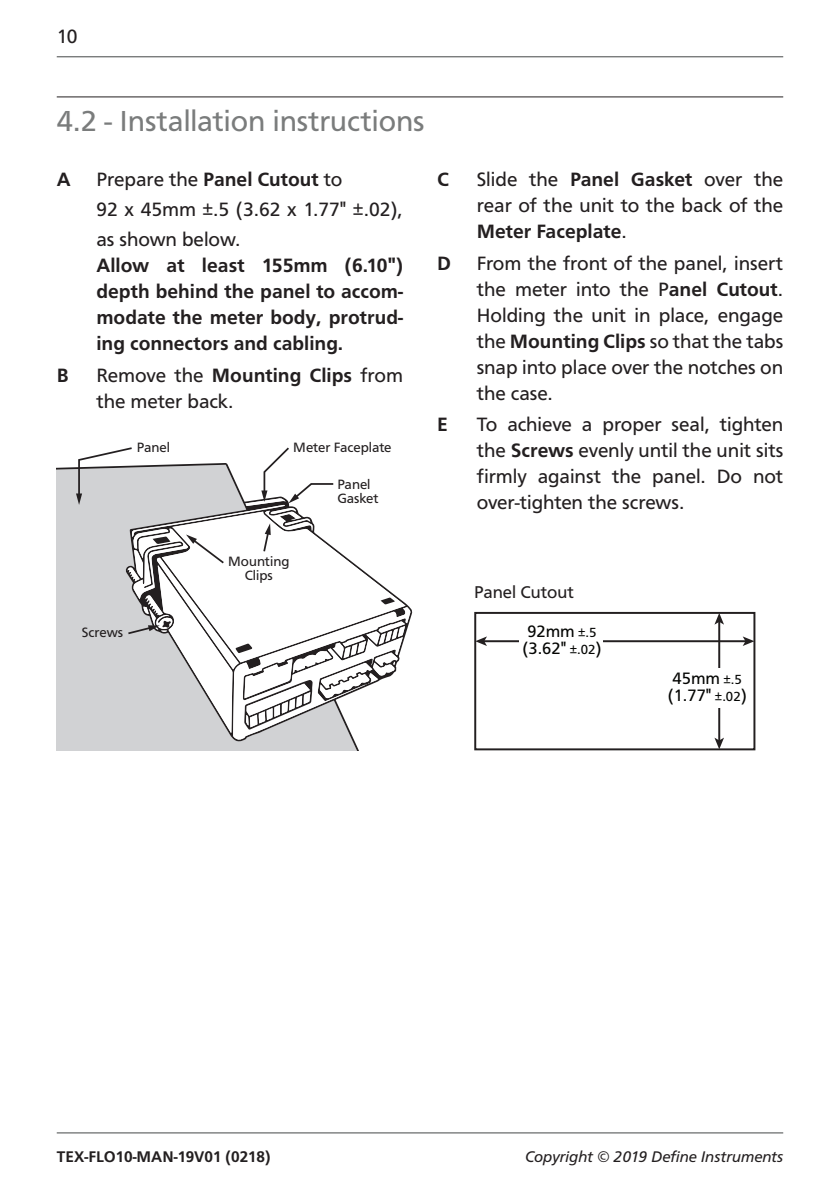
<style>
.page{position:relative;width:840px;height:1191px;background:#fff}
.page>*{position:absolute;margin:0;border:0;box-sizing:border-box;transform-origin:0 0}
.t1{font:30px "Carto Gothic Pro";color:#7a7c7c}
.t2{font:20px/26px "Carto Gothic Pro";color:#231f20;text-align:justify}
.t3{font:700 20px/26px "Carto Gothic Pro";color:#231f20;text-align:justify}
.t4{font:17.8px "Carto Gothic Pro";color:#231f20}
.t5{font:17.2px/17.2px "Carto Gothic Pro";color:#040503}
.t6{font:italic 16px "Carto Gothic Pro";color:#231f20}
.t7{font:700 16px "Carto Gothic Pro";color:#231f20}
.t8{font:14px/14px "Carto Gothic Pro";color:#231f20}
.s1{font-weight:700}
.s2{font-size:13.8px}
</style>
<div class="page">
<hr style="left:57px;top:56px;width:725px;height:1px;background:#7a7c7c">
<hr style="left:57px;top:1132px;width:725px;height:1px;background:#7a7c7c">
<hr style="left:57px;top:96px;width:725px;height:1px;background:#231f20">
<svg style="left:57px;top:467px;width:355px;height:283px;background:#d5d5d7"></svg>
<svg style="left:76px;top:447px;width:334px;height:293px"></svg>
<hr style="left:483px;top:640px;width:262px;height:2px;background:#231f20">
<svg style="left:477px;top:637px;width:9px;height:9px"></svg>
<svg style="left:742px;top:636px;width:10px;height:10px"></svg>
<div style="left:474px;top:612px;width:281px;height:138px;border:2px solid #231f20"></div>
<hr style="left:717px;top:621px;width:2px;height:120px;background:#231f20">
<svg style="left:714px;top:613px;width:9px;height:11px"></svg>
<svg style="left:714px;top:737px;width:9px;height:12px"></svg>
<div style="left:519px;top:621px;width:83px;height:40px;background:#fff"></div>
<div style="left:664px;top:669px;width:84px;height:39px;background:#fff"></div>
<p class="t2" style="left:57px;top:23px;width:22px">10</p>
<h1 class="t1" style="left:57px;top:104px;width:369px">4.2 - Installation instructions</h1>
<p class="t3" style="left:57px;top:166px;width:15px">A</p>
<p class="t2" style="left:96px;top:164px;width:308px;line-height:30px;text-align:left">Prepare the <span class="s1">Panel Cutout</span> to<br>92 x 45mm ±.5 (3.62 x 1.77" ±.02), as shown below.</p>
<p class="t3" style="left:96px;top:252px;width:308px">Allow at least 155mm (6.10") depth behind the panel to accom&shy;modate the meter body, protrud&shy;ing connectors and cabling.</p>
<p class="t3" style="left:57px;top:362px;width:14px">B</p>
<p class="t2" style="left:96px;top:362px;width:308px">Remove the <span class="s1">Mounting Clips</span> from the meter back.</p>
<p class="t8" style="left:137px;top:441px;width:35px">Panel</p>
<p class="t8" style="left:293px;top:441px;width:100px">Meter Faceplate</p>
<p class="t8" style="left:337px;top:477px;width:43px">Panel<br>Gasket</p>
<p class="t3" style="left:437px;top:166px;width:13px">C</p>
<p class="t2" style="left:476px;top:166px;width:308px">Slide the <span class="s1">Panel Gasket</span> over the rear of the unit to the back of the <span class="s1">Meter Faceplate</span>.</p>
<p class="t3" style="left:437px;top:250px;width:15px">D</p>
<p class="t2" style="left:476px;top:250px;width:308px">From the front of the panel, insert the meter into the P<span class="s1">anel Cutout</span>.<br>Holding the unit in place, engage the <span class="s1">Mounting Clips</span> so that the tabs snap into place over the notches on the case.</p>
<p class="t3" style="left:437px;top:411px;width:12px">E</p>
<p class="t2" style="left:476px;top:411px;width:308px">To achieve a proper seal, tighten the <span class="s1">Screws</span> evenly until the unit sits firmly against the panel. Do not over-tighten the screws.</p>
<p class="t8" style="left:228px;top:554px;width:62px;text-align:center">Mounting<br>Clips</p>
<p class="t4" style="left:474px;top:581px;width:101px">Panel Cutout</p>
<p class="t8" style="left:82px;top:626px;width:43px">Screws</p>
<p class="t5" style="left:522px;top:622px;width:81px">92mm <span class="s2">±.5 </span>(3.62″ <span class="s2">±.02</span>)</p>
<p class="t5" style="left:667px;top:670px;width:81px">45mm <span class="s2">±.5 </span>(1.77″ <span class="s2">±.02</span>)</p>
<p class="t7" style="left:57px;top:1147px;width:215px">TEX-FLO10-MAN-19V01 (0218)</p>
<p class="t6" style="left:525px;top:1147px;width:259px">Copyright © 2019 Define Instruments</p>
</div>
